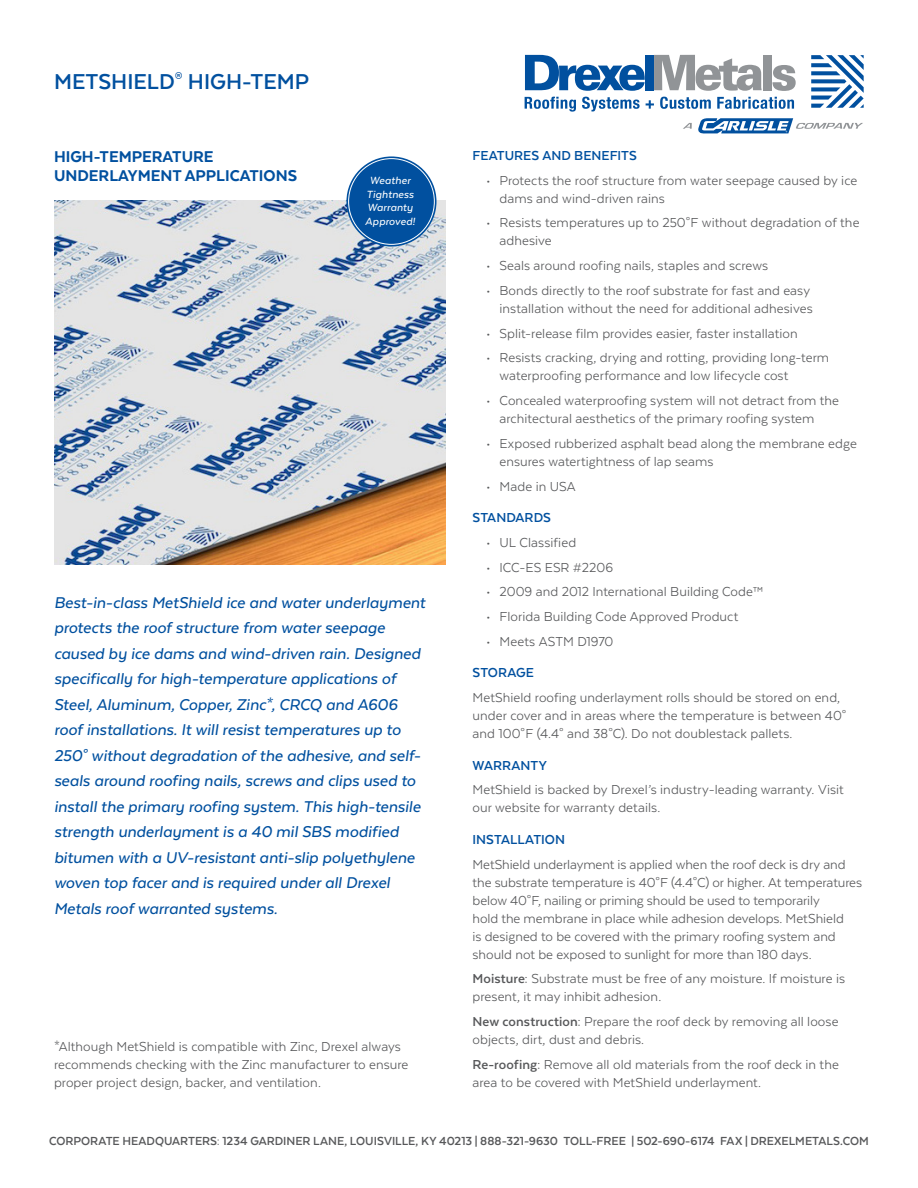
<style>
.page{position:relative;width:918px;height:1188px;background:#fff}
.page>*{position:absolute;margin:0;border:0;box-sizing:border-box;transform-origin:0 0}
.t1{font:700 24.75px "Texta";color:#01509f}
.t2{font:italic 500 18px/25.5px "Texta";letter-spacing:-.005em;color:#01509f}
.t3{font:800 18px/18.6px "Texta";color:#01509f}
.t4{font:15px/18px "Texta";letter-spacing:.005em;color:#57585a}
.t5{font:700 15px "Texta";letter-spacing:.005em;color:#01509f}
.t6{font:700 13.5px "Texta";color:#57585a}
.t7{font:italic 500 12px/13.5px "Texta";letter-spacing:.01em;color:#fff}
.s1{font-weight:700}
</style>
<div class="page">
<div style="left:645px;top:55px;width:9px;height:35px;background:#01509f"></div>
<svg style="left:654px;top:55px;width:108px;height:36px"></svg>
<div style="left:763px;top:55px;width:9px;height:35px;background:#919497"></div>
<svg style="left:772px;top:65px;width:24px;height:26px"></svg>
<svg style="left:525px;top:55px;width:120px;height:36px"></svg>
<svg style="left:811px;top:55px;width:53px;height:53px"></svg>
<svg style="left:525px;top:97px;width:51px;height:15px"></svg>
<svg style="left:582px;top:97px;width:58px;height:14px"></svg>
<svg style="left:646px;top:100px;width:8px;height:9px"></svg>
<svg style="left:660px;top:97px;width:51px;height:12px"></svg>
<svg style="left:717px;top:97px;width:77px;height:12px"></svg>
<svg style="left:683px;top:123px;width:9px;height:6px"></svg>
<svg style="left:698px;top:118px;width:165px;height:15px"></svg>
<img style="left:54px;top:201px;width:392px;height:363px">
<div style="left:346px;top:156px;width:90px;height:91px;background:#01509f;border-radius:50%"></div>
<p class="t1" style="left:54px;top:69px;width:257px">METSHIELD<sup>®</sup> HIGH-TEMP</p>
<p class="t3" style="left:54px;top:147px;width:245px">HIGH-TEMPERATURE<br>UNDERLAYMENT APPLICATIONS</p>
<p class="t5" style="left:472px;top:148px;width:166px">FEATURES AND BENEFITS</p>
<p class="t4" style="left:500px;top:171px;width:359px;text-indent:-14px">• Protects the roof structure from water seepage caused by ice dams and wind-driven rains</p>
<p class="t4" style="left:500px;top:214px;width:362px;text-indent:-14px">• Resists temperatures up to 250°F without degradation of the adhesive</p>
<p class="t4" style="left:486px;top:256px;width:284px">• Seals around roofing nails, staples and screws</p>
<p class="t4" style="left:486px;top:281px;width:328px;text-align:right">• Bonds directly to the roof substrate for fast and easy installation without the need for additional adhesives</p>
<p class="t4" style="left:486px;top:324px;width:313px">• Split-release film provides easier, faster installation</p>
<p class="t4" style="left:500px;top:349px;width:331px;text-indent:-14px">• Resists cracking, drying and rotting, providing long-term waterproofing performance and low lifecycle cost</p>
<p class="t4" style="left:500px;top:391px;width:341px;text-indent:-14px">• Concealed waterproofing system will not detract from the architectural aesthetics of the primary roofing system</p>
<p class="t4" style="left:500px;top:434px;width:359px;text-indent:-14px">• Exposed rubberized asphalt bead along the membrane edge ensures watertightness of lap seams</p>
<p class="t4" style="left:486px;top:477px;width:91px">• Made in USA</p>
<p class="t5" style="left:472px;top:510px;width:80px">STANDARDS</p>
<p class="t4" style="left:486px;top:533px;width:92px">• UL Classified</p>
<p class="t4" style="left:486px;top:558px;width:129px">• ICC-ES ESR #2206</p>
<p class="t4" style="left:486px;top:583px;width:279px">• 2009 and 2012 International Building Code™</p>
<p class="t4" style="left:486px;top:607px;width:254px">• Florida Building Code Approved Product</p>
<p class="t4" style="left:486px;top:632px;width:129px">• Meets ASTM D1970</p>
<p class="t5" style="left:472px;top:665px;width:63px">STORAGE</p>
<p class="t4" style="left:472px;top:688px;width:375px">MetShield roofing underlayment rolls should be stored on end, under cover and in areas where the temperature is between 40° and 100°F (4.4° and 38°C). Do not doublestack pallets.</p>
<p class="t5" style="left:472px;top:757px;width:76px">WARRANTY</p>
<p class="t4" style="left:472px;top:781px;width:373px">MetShield is backed by Drexel’s industry-leading warranty. Visit our website for warranty details.</p>
<p class="t5" style="left:472px;top:832px;width:94px">INSTALLATION</p>
<p class="t4" style="left:472px;top:855px;width:391px">MetShield underlayment is applied when the roof deck is dry and the substrate temperature is 40°F (4.4°C) or higher. At temperatures below 40°F, nailing or priming should be used to temporarily<br>hold the membrane in place while adhesion develops. MetShield<br>is designed to be covered with the primary roofing system and should not be exposed to sunlight for more than 180 days.</p>
<p class="t4" style="left:472px;top:970px;width:374px"><span class="s1">Moisture:</span> Substrate must be free of any moisture. If moisture is present, it may inhibit adhesion.</p>
<p class="t4" style="left:472px;top:1012px;width:368px"><span class="s1">New construction:</span> Prepare the roof deck by removing all loose objects, dirt, dust and debris.</p>
<p class="t4" style="left:472px;top:1055px;width:368px"><span class="s1">Re-roofing:</span> Remove all old materials from the roof deck in the area to be covered with MetShield underlayment.</p>
<p class="t7" style="left:366px;top:174px;width:49px">Weather<br>Tightness</p>
<p class="t7" style="left:367px;top:201px;width:47px">Warranty</p>
<p class="t7" style="left:365px;top:214px;width:51px">Approved!</p>
<p class="t2" style="left:54px;top:589px;width:373px">Best-in-class MetShield ice and water underlayment protects the roof structure from water seepage caused by ice dams and wind-driven rain. Designed specifically for high-temperature applications of Steel, Aluminum, Copper, Zinc*, CRCQ and A606 roof installations. It will resist temperatures up to 250° without degradation of the adhesive, and self&shy;seals around roofing nails, screws and clips used to install the primary roofing system. This high-tensile strength underlayment is a 40 mil SBS modified bitumen with a UV-resistant anti-slip polyethylene woven top facer and is required under all Drexel Metals roof warranted systems.</p>
<p class="t4" style="left:54px;top:1038px;width:356px">*Although MetShield is compatible with Zinc, Drexel always recommends checking with the Zinc manufacturer to ensure proper project design, backer, and ventilation.</p>
<p class="t6" style="left:49px;top:1134px;width:821px">CORPORATE HEADQUARTERS: 1234 GARDINER LANE, LOUISVILLE, KY 40213 | 888-321-9630 TOLL-FREE | 502-690-6174 FAX | DREXELMETALS.COM</p>
</div>
